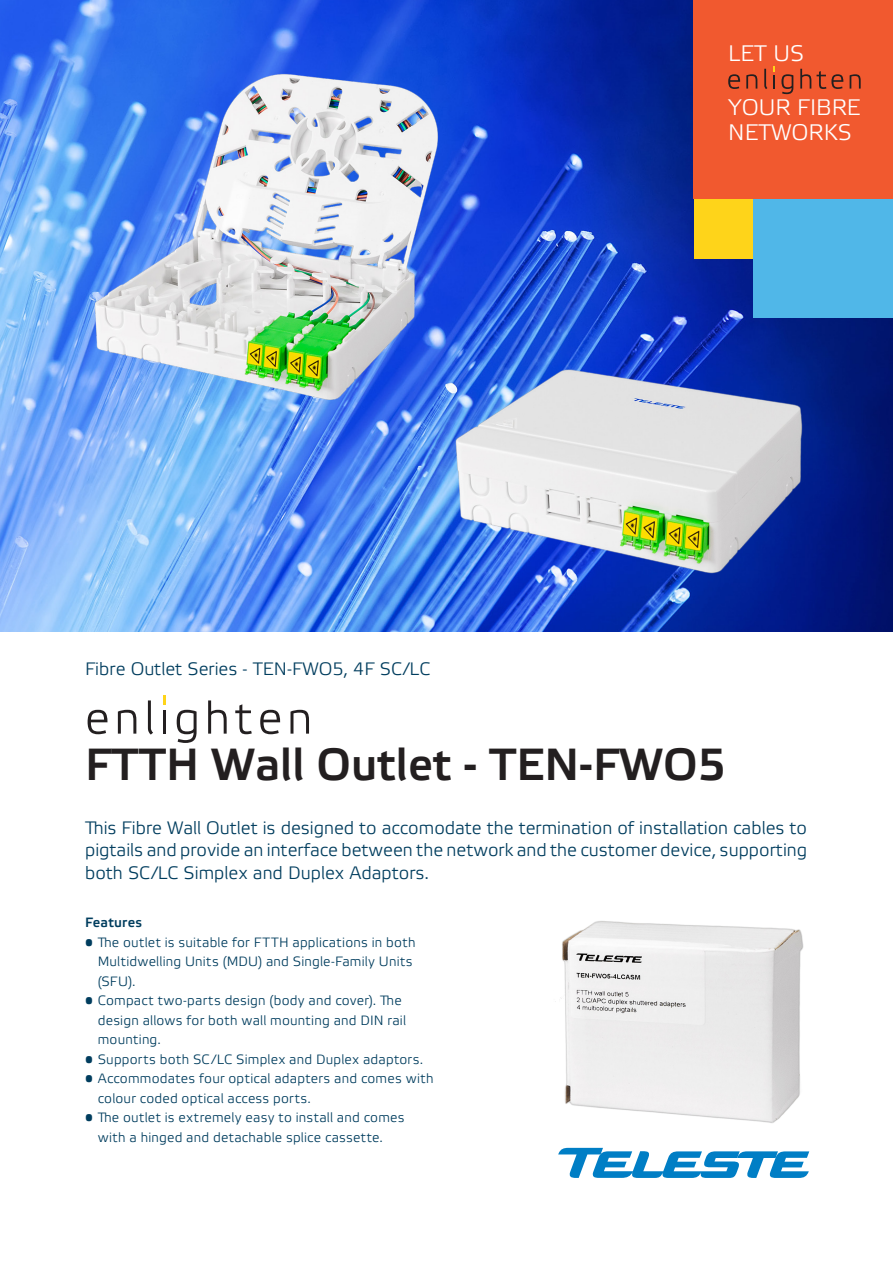
<style>
.page{position:relative;width:893px;height:1263px;background:#fff}
.page>*{position:absolute;margin:0;border:0;box-sizing:border-box;transform-origin:0 0}
.t1{font:45px "Etelka Medium Pro";color:#231f20}
.t2{font:22.5px/25.5px "Etelka Light Pro";color:#fff}
.t3{font:18px/22.5px "Etelka Light Pro";color:#003d5e;text-align:justify}
.t4{font:13.5px/19.5px "Etelka Light Pro";letter-spacing:.015em;color:#003d5e}
.t5{font:13.5px "Etelka Medium Pro";letter-spacing:.015em;color:#003d5e}
</style>
<div class="page">
<svg style="left:88px;top:710px;width:19px;height:24px"></svg>
<svg style="left:118px;top:710px;width:18px;height:24px"></svg>
<svg style="left:148px;top:700px;width:5px;height:35px"></svg>
<hr style="left:163px;top:710px;width:3px;height:24px;background:#231f20">
<svg style="left:177px;top:710px;width:20px;height:33px"></svg>
<svg style="left:208px;top:700px;width:19px;height:34px"></svg>
<svg style="left:235px;top:704px;width:17px;height:30px"></svg>
<svg style="left:260px;top:710px;width:20px;height:24px"></svg>
<svg style="left:290px;top:710px;width:19px;height:24px"></svg>
<svg style="left:163px;top:695px;width:3px;height:10px"></svg>
<svg style="left:558px;top:1148px;width:251px;height:30px"></svg>
<img style="left:0;top:0;width:893px;height:631px">
<div style="left:694px;top:0;width:199px;height:199px;background:#f1592f"></div>
<div style="left:694px;top:199px;width:59px;height:59px;background:#fed41a"></div>
<div style="left:753px;top:199px;width:140px;height:119px;background:#50b7e8"></div>
<svg style="left:728px;top:74px;width:12px;height:15px"></svg>
<svg style="left:746px;top:74px;width:11px;height:15px"></svg>
<svg style="left:764px;top:69px;width:3px;height:20px"></svg>
<svg style="left:781px;top:74px;width:12px;height:20px"></svg>
<svg style="left:800px;top:69px;width:11px;height:20px"></svg>
<svg style="left:817px;top:71px;width:26px;height:18px"></svg>
<svg style="left:850px;top:74px;width:11px;height:15px"></svg>
<svg style="left:773px;top:66px;width:2px;height:23px"></svg>
<img style="left:555px;top:921px;width:249px;height:202px">
<img style="left:44px;top:63px;width:465px;height:350px">
<img style="left:407px;top:290px;width:445px;height:340px">
<h3 class="t3" style="left:85px;top:659px;width:347px">Fibre Outlet Series - TEN-FWO5, 4F SC/LC</h3>
<h2 class="t2" style="left:728px;top:42px;width:77px">LET US</h2>
<h2 class="t2" style="left:728px;top:96px;width:134px">YOUR FIBRE<br>NETWORKS</h2>
<h2 class="t2" style="left:739px;top:99px;width:68px">HOME</h2>
<h1 class="t1" style="left:85px;top:740px;width:642px">FTTH Wall Outlet - TEN-FWO5</h1>
<h3 class="t3" style="left:85px;top:817px;width:724px">This Fibre Wall Outlet is designed to accomodate the termination of installation cables to pigtails and provide an interface between the network and the customer device, supporting both SC/LC Simplex and Duplex Adaptors.</h3>
<p class="t5" style="left:85px;top:915px;width:59px">Features</p>
<p class="t4" style="left:98px;top:933px;width:319px;text-indent:-13px">• The outlet is suitable for FTTH applications in both<br>Multidwelling Units (MDU) and Single-Family Units (SFU).</p>
<p class="t4" style="left:98px;top:992px;width:310px;text-indent:-13px">• Compact two-parts design (body and cover). The design allows for both wall mounting and DIN rail mounting.</p>
<p class="t4" style="left:85px;top:1050px;width:340px">• Supports both SC/LC Simplex and Duplex adaptors.</p>
<p class="t4" style="left:98px;top:1070px;width:337px;text-indent:-13px">• Accommodates four optical adapters and comes with colour coded optical access ports.</p>
<p class="t4" style="left:98px;top:1109px;width:308px;text-indent:-13px">• The outlet is extremely easy to install and comes with a hinged and detachable splice cassette.</p>
</div>
